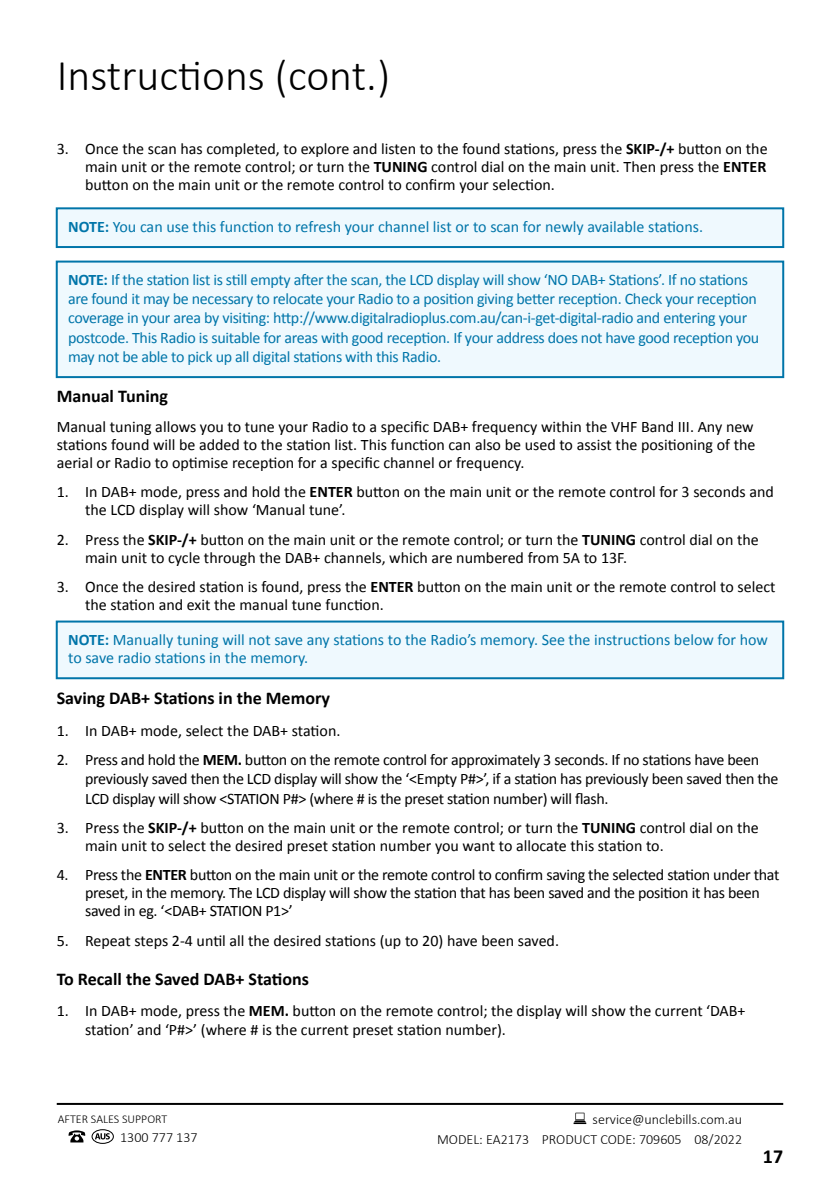
<style>
.page{position:relative;width:840px;height:1191px;background:#fff}
.page>*{position:absolute;margin:0;border:0;box-sizing:border-box;transform-origin:0 0}
.t1{font:300 44px "Calibri";color:#000}
.t2{font:700 20px "Calibri";color:#000}
.t3{font:700 18px "Calibri";color:#000}
.t4{font:16px/18px "Calibri";color:#000}
.t5{font:16px/19.2px "Calibri";letter-spacing:-.02em;color:#000}
.t6{font:16px/19.2px "Calibri";letter-spacing:-.02em;color:#0075a9}
.t7{font:16px/18px "Calibri";color:#0075a9}
.t8{font:300 14px/19.6px "Calibri";color:#000;text-align:right}
.t9{font:300 12px "Calibri";color:#000}
.s1{font-weight:700}
</style>
<div class="page">
<hr style="left:57px;top:1103px;width:725px;height:2px;background:#000">
<svg style="left:68px;top:1130px;width:17px;height:12px"></svg>
<div style="left:91px;top:1129px;width:23px;height:14px;border:1px solid #000;border-radius:50%"></div>
<svg style="left:95px;top:1133px;width:15px;height:6px"></svg>
<svg style="left:573px;top:1112px;width:13px;height:12px"></svg>
<div style="left:56px;top:207px;width:727px;height:41px;background:#eff9fe;border:2px solid #0075a9"></div>
<div style="left:56px;top:260px;width:727px;height:118px;background:#eff9fe;border:2px solid #0075a9"></div>
<div style="left:56px;top:620px;width:727px;height:59px;background:#eff9fe;border:2px solid #0075a9"></div>
<h1 class="t1" style="left:57px;top:48px;width:335px">Instructions (cont.)</h1>
<p class="t4" style="left:85px;top:139px;width:683px;text-align:justify;text-indent:-28px">3. Once the scan has completed, to explore and listen to the found stations, press the <span class="s1">SKIP-/+</span> button on the main unit or the remote control; or turn the <span class="s1">TUNING</span> control dial on the main unit. Then press the <span class="s1">ENTER </span>button on the main unit or the remote control to confirm your selection.</p>
<p class="t7" style="left:68px;top:217px;width:636px"><span class="s1">NOTE:</span> You can use this function to refresh your channel list or to scan for newly available stations.</p>
<p class="t6" style="left:68px;top:269px;width:692px"><span class="s1">NOTE:</span> If the station list is still empty after the scan, the LCD display will show ‘NO DAB+ Stations’. If no stations are found it may be necessary to relocate your Radio to a position giving better reception. Check your reception coverage in your area by visiting: http://www.digitalradioplus.com.au/can-i-get-digital-radio and entering your postcode. This Radio is suitable for areas with good reception. If your address does not have good reception you may not be able to pick up all digital stations with this Radio.</p>
<p class="t3" style="left:57px;top:384px;width:113px">Manual Tuning</p>
<p class="t4" style="left:57px;top:417px;width:699px;text-align:justify">Manual tuning allows you to tune your Radio to a specific DAB+ frequency within the VHF Band III. Any new stations found will be added to the station list. This function can also be used to assist the positioning of the aerial or Radio to optimise reception for a specific channel or frequency.</p>
<p class="t4" style="left:85px;top:482px;width:689px;text-indent:-28px">1. In DAB+ mode, press and hold the <span class="s1">ENTER</span> button on the main unit or the remote control for 3 seconds and the LCD display will show ‘Manual tune’.</p>
<p class="t4" style="left:85px;top:530px;width:674px;text-indent:-28px">2. Press the <span class="s1">SKIP-/+</span> button on the main unit or the remote control; or turn the <span class="s1">TUNING</span> control dial on the main unit to cycle through the DAB+ channels, which are numbered from 5A to 13F.</p>
<p class="t4" style="left:85px;top:577px;width:691px;text-indent:-28px">3. Once the desired station is found, press the <span class="s1">ENTER</span> button on the main unit or the remote control to select the station and exit the manual tune function.</p>
<p class="t7" style="left:68px;top:630px;width:701px"><span class="s1">NOTE:</span> Manually tuning will not save any stations to the Radio’s memory. See the instructions below for how to save radio stations in the memory.</p>
<p class="t3" style="left:57px;top:685px;width:275px">Saving DAB+ Stations in the Memory</p>
<p class="t4" style="left:57px;top:721px;width:285px">1. In DAB+ mode, select the DAB+ station.</p>
<p class="t5" style="left:85px;top:750px;width:694px;text-indent:-28px">2. Press and hold the <span class="s1">MEM.</span> button on the remote control for approximately 3 seconds. If no stations have been previously saved then the LCD display will show the ‘&lt;Empty P#&gt;’, if a station has previously been saved then the<br>LCD display will show &lt;STATION P#&gt; (where # is the preset station number) will flash.</p>
<p class="t4" style="left:85px;top:818px;width:674px;text-indent:-28px">3. Press the <span class="s1">SKIP-/+</span> button on the main unit or the remote control; or turn the <span class="s1">TUNING</span> control dial on the main unit to select the desired preset station number you want to allocate this station to.</p>
<p class="t5" style="left:85px;top:865px;width:695px;line-height:18px;text-indent:-28px">4. Press the <span class="s1">ENTER</span> button on the main unit or the remote control to confirm saving the selected station under that preset, in the memory. The LCD display will show the station that has been saved and the position it has been saved in eg. ‘&lt;DAB+ STATION P1&gt;’</p>
<p class="t4" style="left:57px;top:931px;width:503px">5. Repeat steps 2-4 until all the desired stations (up to 20) have been saved.</p>
<p class="t3" style="left:57px;top:966px;width:253px">To Recall the Saved DAB+ Stations</p>
<p class="t4" style="left:85px;top:1000px;width:661px;line-height:19.2px;text-indent:-28px">1. In DAB+ mode, press the <span class="s1">MEM.</span> button on the remote control; the display will show the current ‘DAB+ station’ and ‘P#&gt;’ (where # is the current preset station number).</p>
<p class="t9" style="left:58px;top:1111px;width:111px">AFTER SALES SUPPORT</p>
<p class="t8" style="left:120px;top:1127px;width:79px">1300 777 137</p>
<p class="t8" style="left:437px;top:1109px;width:306px">service@unclebills.com.au<br>MODEL: EA2173 PRODUCT CODE: 709605 08/2022</p>
<p class="t2" style="left:762px;top:1141px;width:22px">17</p>
</div>
